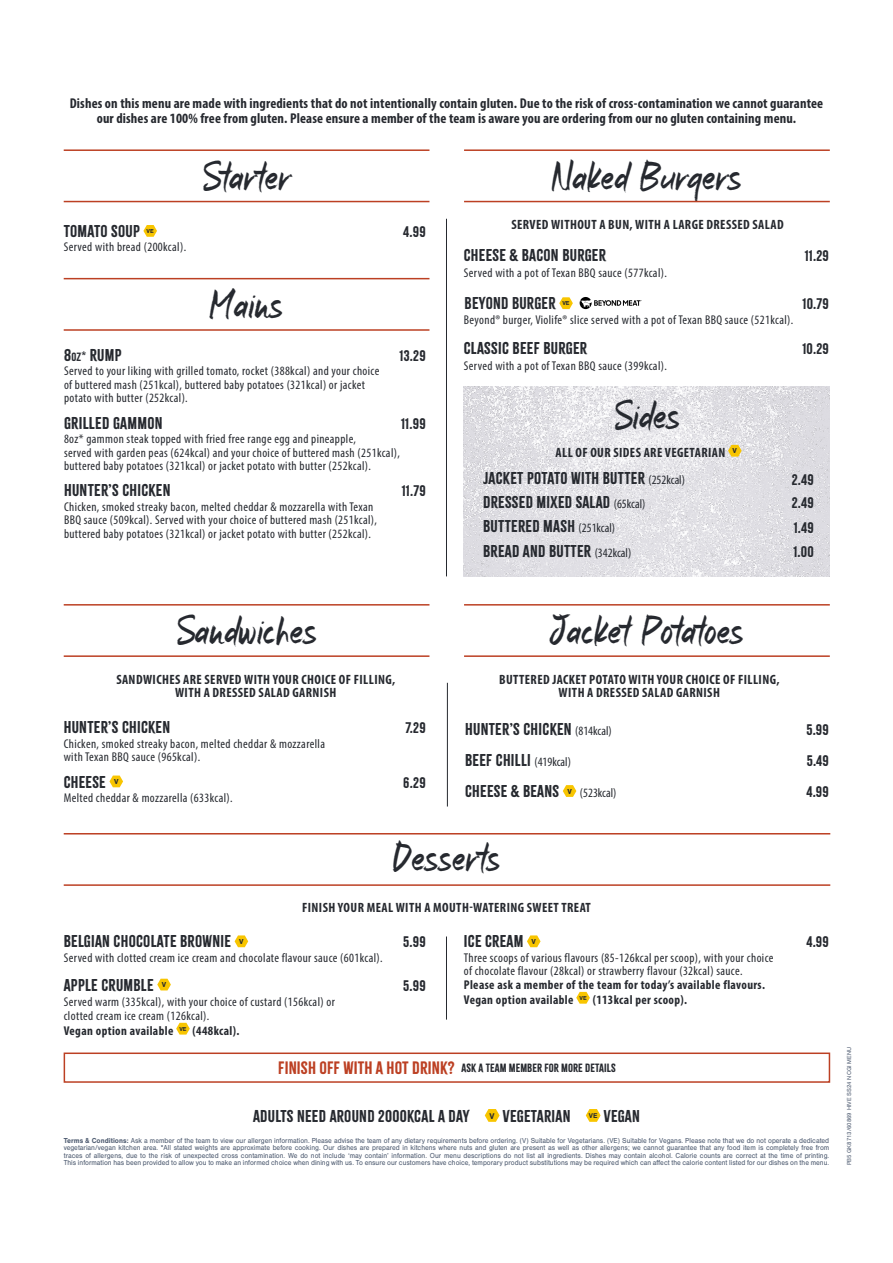
<style>
.page{position:relative;width:893px;height:1263px;background:#fff}
.page>*{position:absolute;margin:0;border:0;box-sizing:border-box;transform-origin:0 0}
.t1{font:43.5px "Marker Mark";letter-spacing:-.01em;color:#26292f}
.t2{font:15px "Citrus Gothic Solid";letter-spacing:.02em;color:#26292f}
.t3{font:700 condensed 14.25px/15px "Myriad Pro";letter-spacing:.01em;color:#26292f;text-align:center}
.t4{font:700 condensed 13.5px/13.5px "Myriad Pro";letter-spacing:.03em;color:#26292f;text-align:center}
.t5{font:13.5px "Citrus Gothic Solid";letter-spacing:.02em;color:#26292f}
.t6{font:condensed 12.75px/13.5px "Myriad Pro";letter-spacing:.03em;color:#26292f}
.t7{font:700 condensed 12.75px/15px "Myriad Pro";letter-spacing:.03em;color:#26292f}
.t8{font:10.5px "Citrus Gothic Solid";letter-spacing:.01em;color:#26292f}
.t9{font:7.5px/7.5px "Nimbus San";color:#505d72;text-align:justify;scale:.93 1}
.t10{font:700 7.2px "Nimbus San";color:#26292f}
.t11{font:6px "Nimbus San";color:#505d72}
.t12{font:700 6px "Nimbus San";color:#26292f}
.s1{font-size:10.5px}
.s2{font-size:12px}
.s3{font-family:"Myriad Pro";font-stretch:condensed;font-size:12.75px}
.s4{font-size:15.75px;color:#bc4023}
.s5{font-weight:700}
</style>
<div class="page">
<hr style="left:446px;top:936px;width:1px;height:83px;background:#26292f">
<hr style="left:446px;top:219px;width:1px;height:357px;background:#26292f">
<hr style="left:64px;top:201px;width:365px;height:1px;background:#bc4023">
<hr style="left:64px;top:149px;width:365px;height:2px;background:#bc4023">
<hr style="left:64px;top:884px;width:766px;height:2px;background:#bc4023">
<hr style="left:64px;top:833px;width:766px;height:1px;background:#bc4023">
<svg style="left:143px;top:225px;width:14px;height:12px"></svg>
<svg style="left:235px;top:935px;width:13px;height:12px"></svg>
<svg style="left:109px;top:775px;width:14px;height:12px"></svg>
<hr style="left:64px;top:329px;width:365px;height:2px;background:#bc4023">
<hr style="left:64px;top:278px;width:365px;height:1px;background:#bc4023">
<hr style="left:464px;top:201px;width:366px;height:1px;background:#bc4023">
<hr style="left:464px;top:149px;width:366px;height:2px;background:#bc4023">
<hr style="left:447px;top:683px;width:1px;height:123px;background:#26292f">
<img style="left:464px;top:386px;width:366px;height:190px">
<hr style="left:64px;top:655px;width:365px;height:2px;background:#bc4023">
<hr style="left:64px;top:604px;width:365px;height:1px;background:#bc4023">
<hr style="left:464px;top:655px;width:366px;height:2px;background:#bc4023">
<hr style="left:464px;top:604px;width:366px;height:1px;background:#bc4023">
<svg style="left:157px;top:979px;width:14px;height:11px"></svg>
<svg style="left:176px;top:1023px;width:14px;height:11px"></svg>
<svg style="left:527px;top:935px;width:14px;height:12px"></svg>
<svg style="left:728px;top:445px;width:14px;height:12px"></svg>
<svg style="left:559px;top:297px;width:14px;height:12px"></svg>
<svg style="left:580px;top:297px;width:62px;height:12px"></svg>
<svg style="left:563px;top:785px;width:13px;height:12px"></svg>
<svg style="left:576px;top:992px;width:14px;height:12px"></svg>
<div style="left:64px;top:1052px;width:766px;height:31px;border:2px solid #bc4023"></div>
<svg style="left:485px;top:1109px;width:15px;height:13px"></svg>
<svg style="left:586px;top:1109px;width:15px;height:13px"></svg>
<p class="t3" style="left:70px;top:96px;width:755px">Dishes on this menu are made with ingredients that do not intentionally contain gluten. Due to the risk of cross-contamination we cannot guarantee our dishes are 100% free from gluten. Please ensure a member of the team is aware you are ordering from our no gluten containing menu.</p>
<h1 class="t1" style="left:201px;top:156px;width:92px">Starter</h1>
<p class="t2" style="left:64px;top:221px;width:78px">TOMATO SOUP</p>
<p class="t12" style="left:147px;top:228px;width:9px">VE</p>
<p class="t5" style="left:403px;top:223px;width:24px">4.99</p>
<p class="t6" style="left:64px;top:240px;width:124px">Served with bread (200kcal).</p>
<h1 class="t1" style="left:209px;top:284px;width:76px">Mains</h1>
<p class="t2" style="left:64px;top:345px;width:59px">8<span class="s1">oz</span><span class="s2">*</span> RUMP</p>
<p class="t6" style="left:64px;top:364px;width:317px">Served to your liking with grilled tomato, rocket (388kcal) and your choice of buttered mash (251kcal), buttered baby potatoes (321kcal) or jacket potato with butter (252kcal).</p>
<p class="t5" style="left:399px;top:347px;width:28px">13.29</p>
<p class="t2" style="left:64px;top:413px;width:100px">GRILLED GAMMON</p>
<p class="t6" style="left:64px;top:432px;width:337px">8oz* gammon steak topped with fried free range egg and pineapple,<br>served with garden peas (624kcal) and your choice of buttered mash (251kcal), buttered baby potatoes (321kcal) or jacket potato with butter (252kcal).</p>
<p class="t5" style="left:401px;top:415px;width:26px">11.99</p>
<p class="t2" style="left:64px;top:481px;width:108px">HUNTER’S CHICKEN</p>
<p class="t6" style="left:64px;top:500px;width:314px">Chicken, smoked streaky bacon, melted cheddar &amp; mozzarella with Texan<br>BBQ sauce (509kcal). Served with your choice of buttered mash (251kcal), buttered baby potatoes (321kcal) or jacket potato with butter (252kcal).</p>
<p class="t5" style="left:402px;top:482px;width:26px">11.79</p>
<h1 class="t1" style="left:551px;top:156px;width:193px">Naked Burgers</h1>
<p class="t4" style="left:511px;top:218px;width:274px">SERVED WITHOUT A BUN, WITH A LARGE DRESSED SALAD</p>
<p class="t2" style="left:464px;top:246px;width:144px">CHEESE &amp; BACON BURGER</p>
<p class="t6" style="left:464px;top:266px;width:205px">Served with a pot of Texan BBQ sauce (577kcal).</p>
<p class="t5" style="left:805px;top:247px;width:26px">11.29</p>
<p class="t2" style="left:465px;top:294px;width:93px">BEYOND BURGER</p>
<p class="t12" style="left:562px;top:300px;width:9px">VE</p>
<p class="t5" style="left:803px;top:295px;width:28px">10.79</p>
<p class="t6" style="left:464px;top:313px;width:331px">Beyond® burger, Violife® slice served with a pot of Texan BBQ sauce (521kcal).</p>
<p class="t2" style="left:464px;top:339px;width:125px">CLASSIC BEEF BURGER</p>
<p class="t6" style="left:464px;top:359px;width:205px">Served with a pot of Texan BBQ sauce (399kcal).</p>
<p class="t5" style="left:802px;top:340px;width:28px">10.29</p>
<h1 class="t1" style="left:613px;top:395px;width:70px">Sides</h1>
<p class="t4" style="left:555px;top:445px;width:183px">ALL OF OUR SIDES ARE VEGETARIAN <sup>V</sup></p>
<p class="t2" style="left:483px;top:469px;width:203px">JACKET POTATO WITH BUTTER <span class="s3">(252kcal)</span></p>
<p class="t2" style="left:483px;top:516px;width:133px">BUTTERED MASH <span class="s3">(251kcal)</span></p>
<p class="t5" style="left:794px;top:519px;width:22px">1.49</p>
<p class="t2" style="left:483px;top:541px;width:150px">BREAD AND BUTTER <span class="s3">(342kcal)</span></p>
<p class="t5" style="left:793px;top:543px;width:22px">1.00</p>
<p class="t5" style="left:792px;top:471px;width:24px">2.49</p>
<p class="t2" style="left:483px;top:493px;width:164px">DRESSED MIXED SALAD <span class="s3">(65kcal)</span></p>
<p class="t5" style="left:792px;top:495px;width:24px">2.49</p>
<h1 class="t1" style="left:175px;top:610px;width:144px">Sandwiches</h1>
<h1 class="t1" style="left:549px;top:610px;width:197px">Jacket Potatoes</h1>
<p class="t4" style="left:116px;top:672px;width:280px">SANDWICHES ARE SERVED WITH YOUR CHOICE OF FILLING,<br>WITH A DRESSED SALAD GARNISH</p>
<p class="t4" style="left:499px;top:672px;width:282px">BUTTERED JACKET POTATO WITH YOUR CHOICE OF FILLING,<br>WITH A DRESSED SALAD GARNISH</p>
<p class="t2" style="left:64px;top:718px;width:108px">HUNTER’S CHICKEN</p>
<p class="t6" style="left:64px;top:737px;width:263px">Chicken, smoked streaky bacon, melted cheddar &amp; mozzarella with Texan BBQ sauce (965kcal).</p>
<p class="t2" style="left:64px;top:772px;width:56px">CHEESE <sup>V</sup></p>
<p class="t6" style="left:64px;top:791px;width:170px">Melted cheddar &amp; mozzarella (633kcal).</p>
<p class="t5" style="left:405px;top:719px;width:22px">7.29</p>
<p class="t5" style="left:403px;top:774px;width:24px">6.29</p>
<p class="t2" style="left:465px;top:719px;width:148px">HUNTER’S CHICKEN <span class="s3">(814kcal)</span></p>
<p class="t5" style="left:806px;top:721px;width:24px">5.99</p>
<p class="t2" style="left:465px;top:750px;width:107px">BEEF CHILLI <span class="s3">(419kcal)</span></p>
<p class="t5" style="left:807px;top:752px;width:24px">5.49</p>
<p class="t2" style="left:465px;top:782px;width:153px">CHEESE &amp; BEANS <sup>V</sup> <span class="s3">(523kcal)</span></p>
<p class="t5" style="left:806px;top:783px;width:24px">4.99</p>
<h1 class="t1" style="left:392px;top:837px;width:111px">Desserts</h1>
<p class="t4" style="left:302px;top:900px;width:290px">FINISH YOUR MEAL WITH A MOUTH-WATERING SWEET TREAT</p>
<p class="t2" style="left:64px;top:932px;width:181px">BELGIAN CHOCOLATE BROWNIE <sup>V</sup></p>
<p class="t6" style="left:64px;top:951px;width:320px">Served with clotted cream ice cream and chocolate flavour sauce (601kcal).</p>
<p class="t2" style="left:64px;top:975px;width:104px">APPLE CRUMBLE <sup>V</sup></p>
<p class="t6" style="left:64px;top:995px;width:273px">Served warm (335kcal), with your choice of custard (156kcal) or clotted cream ice cream (126kcal).</p>
<p class="t7" style="left:64px;top:1022px;width:177px">Vegan option available <sup>VE</sup> (448kcal).</p>
<p class="t5" style="left:403px;top:933px;width:24px">5.99</p>
<p class="t5" style="left:403px;top:977px;width:24px">5.99</p>
<p class="t2" style="left:464px;top:932px;width:74px">ICE CREAM <sup>V</sup></p>
<p class="t6" style="left:464px;top:950px;width:311px">Three scoops of various flavours (85-126kcal per scoop), with your choice of chocolate flavour (28kcal) or strawberry flavour (32kcal) sauce.</p>
<p class="t7" style="left:464px;top:977px;width:303px">Please ask a member of the team for today’s available flavours.<br>Vegan option available <sup>VE</sup> (113kcal per scoop).</p>
<p class="t8" style="left:278px;top:1061px;width:339px"><span class="s4">FINISH OFF WITH A HOT DRINK?</span> ASK A TEAM MEMBER FOR MORE DETAILS</p>
<p class="t2" style="left:253px;top:1106px;width:218px">ADULTS NEED AROUND 2000KCAL A DAY</p>
<p class="t2" style="left:490px;top:1106px;width:82px"><sup>V</sup> VEGETARIAN</p>
<p class="t2" style="left:604px;top:1106px;width:38px">VEGAN</p>
<p class="t10" style="left:589px;top:1111px;width:10px">VE</p>
<p class="t5" style="left:806px;top:933px;width:24px">4.99</p>
<p class="t9" style="left:64px;top:1137px;width:825px"><span class="s5">Terms &amp; Conditions:</span> Ask a member of the team to view our allergen information. Please advise the team of any dietary requirements before ordering. (V) Suitable for Vegetarians. (VE) Suitable for Vegans. Please note that we do not operate a dedicated vegetarian/vegan kitchen area. *All stated weights are approximate before cooking. Our dishes are prepared in kitchens where nuts and gluten are present as well as other allergens; we cannot guarantee that any food item is completely free from traces of allergens, due to the risk of unexpected cross contamination. We do not include ‘may contain’ information. Our menu descriptions do not list all ingredients. Dishes may contain alcohol. Calorie counts are correct at the time of printing.<br>This information has been provided to allow you to make an informed choice when dining with us. To ensure our customers have choice, temporary product substitutions may be required which can affect the calorie content listed for our dishes on the menu.</p>
<p class="t11" style="left:846px;top:1165px;width:120px;rotate:-90deg">PB5 GK8713/60869 HIVE SS24 NCGI MENU</p>
</div>
